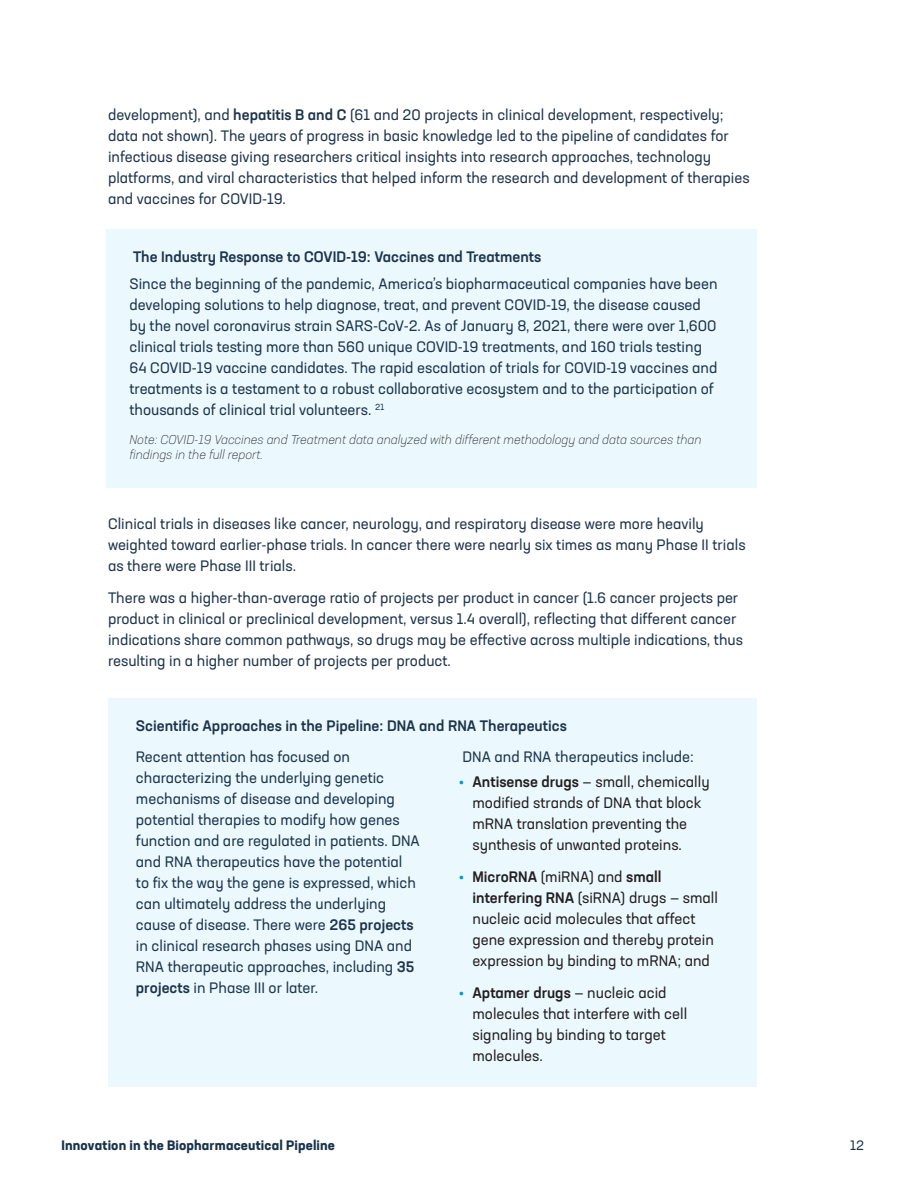
<style>
.page{position:relative;width:918px;height:1188px;background:#fff}
.page>*{position:absolute;margin:0;border:0;box-sizing:border-box;transform-origin:0 0}
.body_text{font:15px/21px "Neusa Next Std";color:#1e344b}
.t1{font:15px/21px "Neusa Next Std";color:#231f20}
.table_title{font:500 15px "Neusa Next Std";color:#1e344b}
.t2{font:700 13.5px "Neusa Next Std";letter-spacing:.01em;color:#1a334b}
.t3{font:13.5px "Neusa Next Std";color:#1a334b}
.notes{font:italic 300 12.75px/15px "Neusa Next Std";color:#333}
.s1{font-weight:500}
.s2{font-weight:700;color:#0097cd}
</style>
<div class="page">
<div style="left:107px;top:230px;width:650px;height:258px;background:#ebf9fe"></div>
<div style="left:109px;top:698px;width:648px;height:388px;background:#ebf9fe"></div>
<p class="body_text" style="left:108px;top:104px;width:643px">development), and <span class="s1">hepatitis B and C</span> (61 and 20 projects in clinical development, respectively; data not shown). The years of progress in basic knowledge led to the pipeline of candidates for infectious disease giving researchers critical insights into research approaches, technology platforms, and viral characteristics that helped inform the research and development of therapies and vaccines for COVID-19.</p>
<p class="table_title" style="left:133px;top:247px;width:410px">The Industry Response to COVID-19: Vaccines and Treatments</p>
<p class="body_text" style="left:129px;top:273px;width:590px">Since the beginning of the pandemic, America’s biopharmaceutical companies have been developing solutions to help diagnose, treat, and prevent COVID-19, the disease caused by the novel coronavirus strain SARS-CoV-2. As of January 8, 2021, there were over 1,600 clinical trials testing more than 560 unique COVID-19 treatments, and 160 trials testing 64 COVID-19 vaccine candidates. The rapid escalation of trials for COVID-19 vaccines and treatments is a testament to a robust collaborative ecosystem and to the participation of thousands of clinical trial volunteers. <sup>21</sup></p>
<p class="notes" style="left:129px;top:432px;width:574px">Note: COVID-19 Vaccines and Treatment data analyzed with different methodology and data sources than findings in the full report.</p>
<p class="body_text" style="left:108px;top:513px;width:639px">Clinical trials in diseases like cancer, neurology, and respiratory disease were more heavily weighted toward earlier-phase trials. In cancer there were nearly six times as many Phase II trials as there were Phase III trials.</p>
<p class="body_text" style="left:108px;top:587px;width:637px">There was a higher-than-average ratio of projects per product in cancer (1.6 cancer projects per product in clinical or preclinical development, versus 1.4 overall), reflecting that different cancer indications share common pathways, so drugs may be effective across multiple indications, thus resulting in a higher number of projects per product.</p>
<p class="table_title" style="left:136px;top:716px;width:432px">Scientific Approaches in the Pipeline: DNA and RNA Therapeutics</p>
<p class="body_text" style="left:136px;top:746px;width:285px">Recent attention has focused on characterizing the underlying genetic mechanisms of disease and developing potential therapies to modify how genes function and are regulated in patients. DNA and RNA therapeutics have the potential<br>to fix the way the gene is expressed, which can ultimately address the underlying cause of disease. There were <span class="s1">265 projects </span>in clinical research phases using DNA and RNA therapeutic approaches, including <span class="s1">35 projects</span> in Phase III or later.</p>
<p class="body_text" style="left:463px;top:746px;width:233px">DNA and RNA therapeutics include:</p>
<p class="t1" style="left:472px;top:771px;width:239px;text-indent:-14px"><span class="s2">•</span> <span class="s1">Antisense drugs</span> — small, chemically modified strands of DNA that block mRNA translation preventing the synthesis of unwanted proteins.</p>
<p class="t1" style="left:472px;top:866px;width:247px;text-indent:-14px"><span class="s2">•</span> <span class="s1">MicroRNA</span> (miRNA) and <span class="s1">small interfering RNA</span> (siRNA) drugs — small nucleic acid molecules that affect gene expression and thereby protein expression by binding to mRNA; and</p>
<p class="t1" style="left:472px;top:982px;width:216px;text-indent:-14px"><span class="s2">•</span> <span class="s1">Aptamer drugs</span> — nucleic acid molecules that interfere with cell signaling by binding to target molecules.</p>
<p class="t2" style="left:62px;top:1137px;width:275px">Innovation in the Biopharmaceutical Pipeline</p>
<p class="t3" style="left:850px;top:1137px;width:15px">12</p>
</div>
